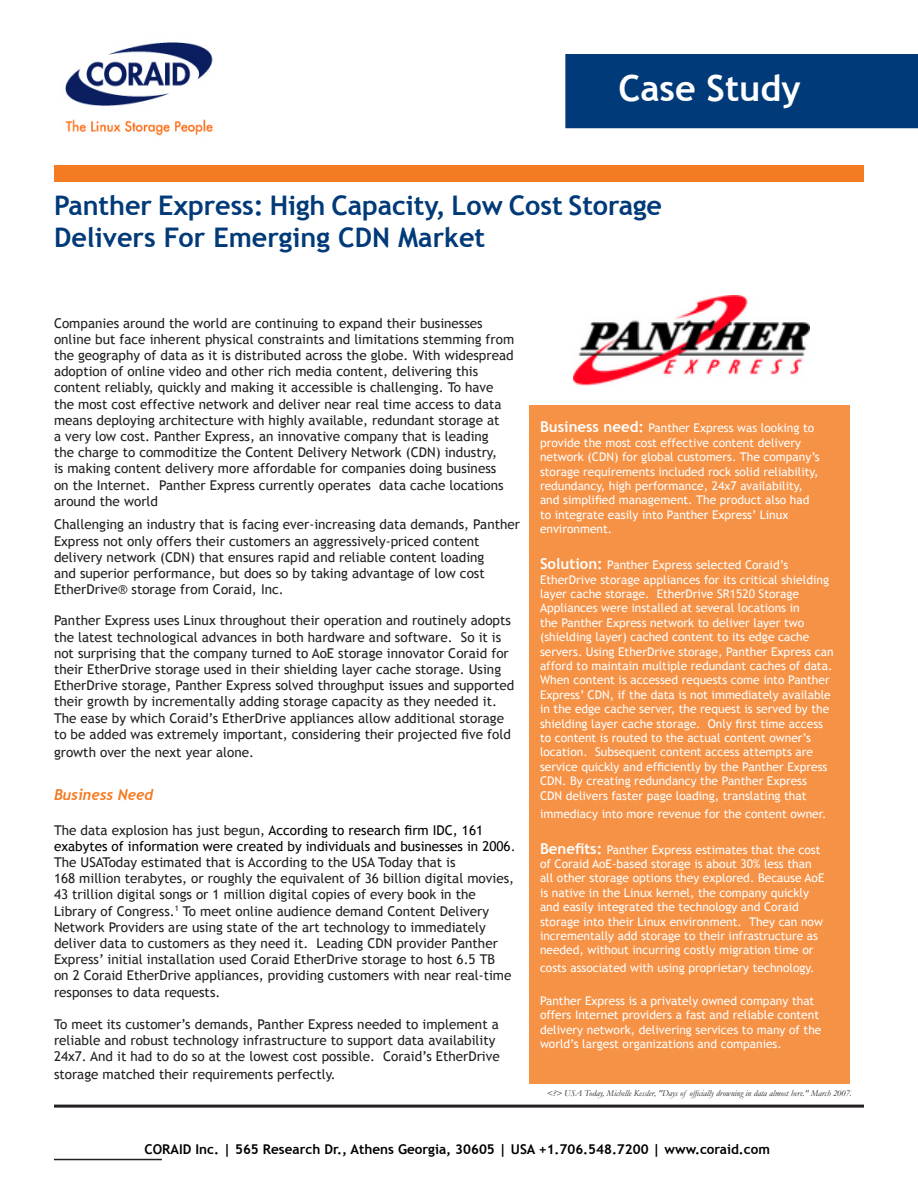
<style>
.page{position:relative;width:918px;height:1188px;background:#fff}
.page>*{position:absolute;margin:0;border:0;box-sizing:border-box;transform-origin:0 0}
.t1{font:700 36px "Trebuchet MS";color:#fff}
.Heading{font:700 27px/32.4px "Trebuchet MS";letter-spacing:-.005em;color:#013a78}
.t2{font:italic 700 15px "Trebuchet";color:#f47b21}
.t3{font:13.5px/16.2px "Trebuchet MS";color:#231f20}
.t4{font:13.5px/16.2px "Trebuchet MS";color:#000}
.t5{font:700 13.5px "Trebuchet MS";color:#000}
.t6{font:12px/14.4px "Trebuchet MS";color:#fff}
.t7{font:italic 9px "Garamond";color:#231f20}
.s1{color:#231f20}
.s2{font-weight:700;font-size:15px}
</style>
<div class="page">
<div style="left:54px;top:165px;width:810px;height:17px;background:#f47b21"></div>
<div style="left:530px;top:406px;width:320px;height:678px;background:#f69246"></div>
<hr style="left:54px;top:1159px;width:108px;height:1px;background:#231f20">
<hr style="left:54px;top:1105px;width:810px;height:3px;background:#231f20">
<div style="left:565px;top:54px;width:353px;height:74px;background:#013a78"></div>
<img style="left:65px;top:42px;width:148px;height:93px">
<img style="left:573px;top:295px;width:237px;height:90px">
<p class="t1" style="left:618px;top:66px;width:184px">Case Study</p>
<p class="Heading" style="left:54px;top:189px;width:610px">Panther Express: High Capacity, Low Cost Storage<br>Delivers For Emerging CDN Market</p>
<p class="t3" style="left:54px;top:315px;width:462px">Companies around the world are continuing to expand their businesses online but face inherent physical constraints and limitations stemming from the geography of data as it is distributed across the globe. With widespread adoption of online video and other rich media content, delivering this content reliably, quickly and making it accessible is challenging. To have the most cost effective network and deliver near real time access to data means deploying architecture with highly available, redundant storage at<br>a very low cost. Panther Express, an innovative company that is leading<br>the charge to commoditize the Content Delivery Network (CDN) industry,<br>is making content delivery more affordable for companies doing business<br>on the Internet. Panther Express currently operates data cache locations around the world</p>
<p class="t3" style="left:54px;top:517px;width:468px">Challenging an industry that is facing ever-increasing data demands, Panther Express not only offers their customers an aggressively-priced content delivery network (CDN) that ensures rapid and reliable content loading<br>and superior performance, but does so by taking advantage of low cost EtherDrive® storage from Coraid, Inc.</p>
<p class="t3" style="left:54px;top:613px;width:462px">Panther Express uses Linux throughout their operation and routinely adopts the latest technological advances in both hardware and software. So it is not surprising that the company turned to AoE storage innovator Coraid for their EtherDrive storage used in their shielding layer cache storage. Using EtherDrive storage, Panther Express solved throughput issues and supported their growth by incrementally adding storage capacity as they needed it.<br>The ease by which Coraid’s EtherDrive appliances allow additional storage to be added was extremely important, considering their projected five fold</p>
<p class="t3" style="left:54px;top:744px;width:202px">growth over the next year alone.</p>
<p class="t2" style="left:54px;top:786px;width:101px">Business Need</p>
<p class="t4" style="left:54px;top:822px;width:463px"><span class="s1">The data explosion has just begun,</span> According to research firm IDC, 161 exabytes of information were created by individuals and businesses in 2006<span class="s1">.<br>The USAToday estimated that is According to the USA Today that is</span></p>
<p class="t3" style="left:54px;top:870px;width:462px">168 million terabytes, or roughly the equivalent of 36 billion digital movies, 43 trillion digital songs or 1 million digital copies of every book in the Library of Congress. To meet online audience demand Content Delivery Network Providers are using state of the art technology to immediately deliver data to customers as they need it. Leading CDN provider Panther Express’ initial installation used Coraid EtherDrive storage to host 6.5 TB<br>on 2 Coraid EtherDrive appliances, providing customers with near real-time responses to data requests.</p>
<p class="t3" style="left:54px;top:1016px;width:447px">To meet its customer’s demands, Panther Express needed to implement a reliable and robust technology infrastructure to support data availability<br>24x7. And it had to do so at the lowest cost possible. Coraid’s EtherDrive</p>
<p class="t3" style="left:54px;top:1067px;width:283px">storage matched their requirements perfectly.</p>
<p class="t6" style="left:540px;top:421px;width:281px"><span class="s2">Business need:</span> Panther Express was looking to provide the most cost effective content delivery network (CDN) for global customers. The company’s storage requirements included rock solid reliability, redundancy, high performance, 24x7 availability, and simplified management. The product also had to integrate easily into Panther Express’ Linux environment.</p>
<p class="t6" style="left:540px;top:558px;width:295px"><span class="s2">Solution:</span> Panther Express selected Coraid’s EtherDrive storage appliances for its critical shielding layer cache storage. EtherDrive SR1520 Storage Appliances were installed at several locations in<br>the Panther Express network to deliver layer two (shielding layer) cached content to its edge cache servers. Using EtherDrive storage, Panther Express can afford to maintain multiple redundant caches of data.<br>When content is accessed requests come into Panther Express’ CDN, if the data is not immediately available in the edge cache server, the request is served by the shielding layer cache storage. Only first time access to content is routed to the actual content owner’s location. Subsequent content access attempts are service quickly and efficiently by the Panther Express CDN. By creating redundancy the Panther Express<br>CDN delivers faster page loading, translating that</p>
<p class="t6" style="left:540px;top:806px;width:288px">immediacy into more revenue for the content owner.</p>
<p class="t6" style="left:540px;top:842px;width:286px"><span class="s2">Benefits:</span> Panther Express estimates that the cost of Coraid AoE-based storage is about 30% less than all other storage options they explored. Because AoE is native in the Linux kernel, the company quickly and easily integrated the technology and Coraid storage into their Linux environment. They can now incrementally add storage to their infrastructure as needed, without incurring costly migration time or</p>
<p class="t6" style="left:540px;top:961px;width:276px">costs associated with using proprietary technology.</p>
<p class="t6" style="left:540px;top:994px;width:283px">Panther Express is a privately owned company that offers Internet providers a fast and reliable content delivery network, delivering services to many of the world’s largest organizations and companies.</p>
<p class="t7" style="left:564px;top:1087px;width:289px">USA Today, Michelle Kessler, "Days of officially drowning in data almost here." March 2007.</p>
<p class="t5" style="left:144px;top:1141px;width:627px">CORAID Inc. | 565 Research Dr., Athens Georgia, 30605 | USA +1.706.548.7200 | www.coraid.com</p>
</div>
